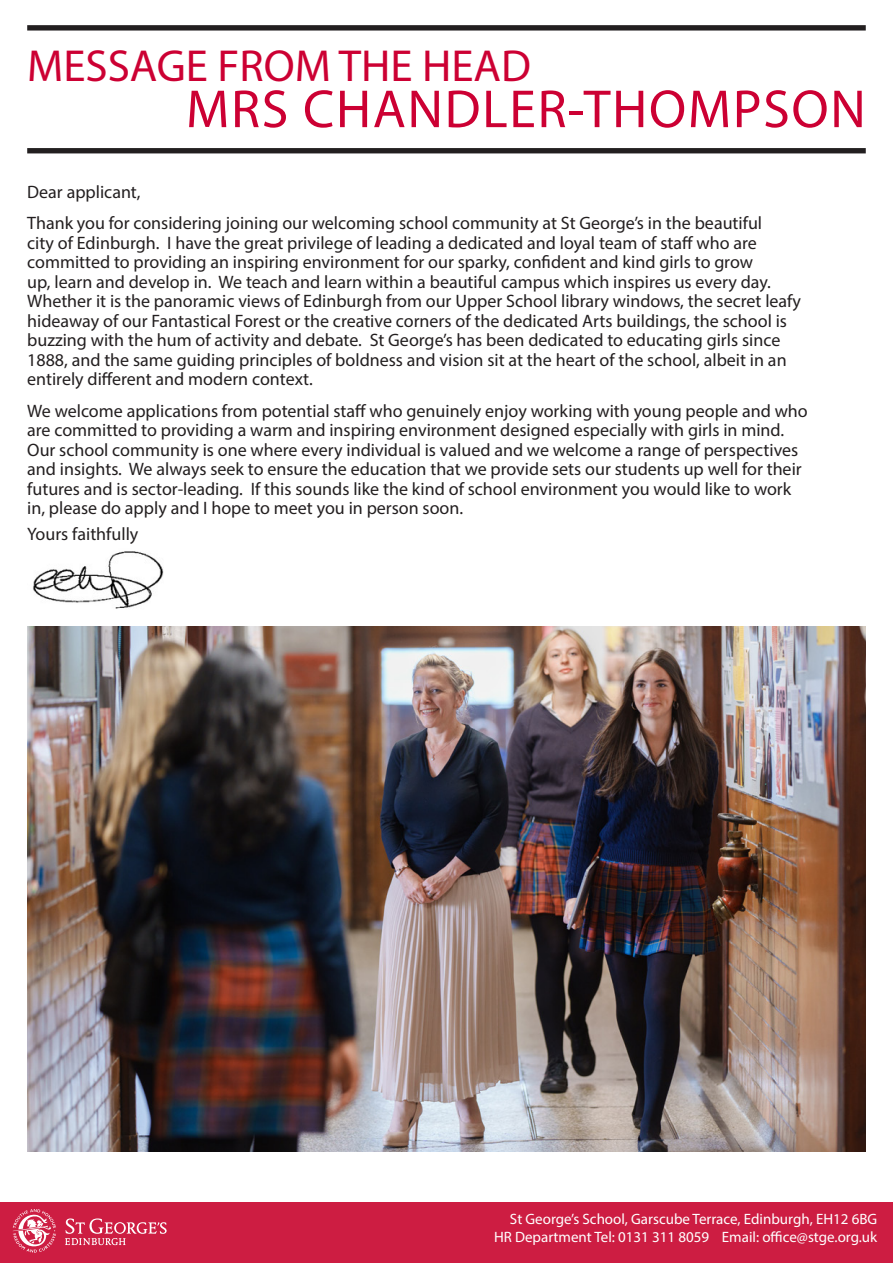
<style>
.page{position:relative;width:893px;height:1263px;background:#fff}
.page>*{position:absolute;margin:0;border:0;box-sizing:border-box;transform-origin:0 0}
.t1{font:54px "Myriad Pro";letter-spacing:.03em;color:#c03}
.t2{font:45px "Myriad Pro";color:#c03}
.t3{font:18px/19.5px "Myriad Pro";color:#231f20}
.t4{font:15px/18px "Myriad Pro";color:#fff;text-align:right}
</style>
<div class="page">
<div style="left:0;top:1202px;width:893px;height:61px;background:#cd1d42"></div>
<svg style="left:65px;top:1218px;width:102px;height:27px"></svg>
<svg style="left:13px;top:1209px;width:43px;height:43px"></svg>
<div style="left:27px;top:25px;width:839px;height:6px;background:#231f20"></div>
<div style="left:27px;top:148px;width:839px;height:5px;background:#231f20"></div>
<img style="left:27px;top:626px;width:839px;height:525px">
<img style="left:33px;top:551px;width:131px;height:58px">
<p class="t2" style="left:27px;top:38px;width:505px">MESSAGE FROM THE HEAD</p>
<p class="t1" style="left:186px;top:76px;width:681px">MRS CHANDLER-THOMPSON</p>
<p class="t3" style="left:27px;top:182px;width:115px">Dear applicant,</p>
<p class="t3" style="left:27px;top:213px;width:775px">Thank you for considering joining our welcoming school community at St George’s in the beautiful<br>city of Edinburgh. I have the great privilege of leading a dedicated and loyal team of staff who are committed to providing an inspiring environment for our sparky, confident and kind girls to grow<br>up, learn and develop in. We teach and learn within a beautiful campus which inspires us every day.<br>Whether it is the panoramic views of Edinburgh from our Upper School library windows, the secret leafy hideaway of our Fantastical Forest or the creative corners of the dedicated Arts buildings, the school is buzzing with the hum of activity and debate. St George’s has been dedicated to educating girls since 1888, and the same guiding principles of boldness and vision sit at the heart of the school, albeit in an entirely different and modern context.</p>
<p class="t3" style="left:27px;top:401px;width:782px">We welcome applications from potential staff who genuinely enjoy working with young people and who are committed to providing a warm and inspiring environment designed especially with girls in mind.<br>Our school community is one where every individual is valued and we welcome a range of perspectives and insights. We always seek to ensure the education that we provide sets our students up well for their futures and is sector-leading. If this sounds like the kind of school environment you would like to work in, please do apply and I hope to meet you in person soon.</p>
<p class="t3" style="left:27px;top:524px;width:113px">Yours faithfully</p>
<p class="t4" style="left:494px;top:1209px;width:385px">St George’s School, Garscube Terrace, Edinburgh, EH12 6BG<br>HR Department Tel: 0131 311 8059 Email: office@stge.org.uk</p>
</div>
